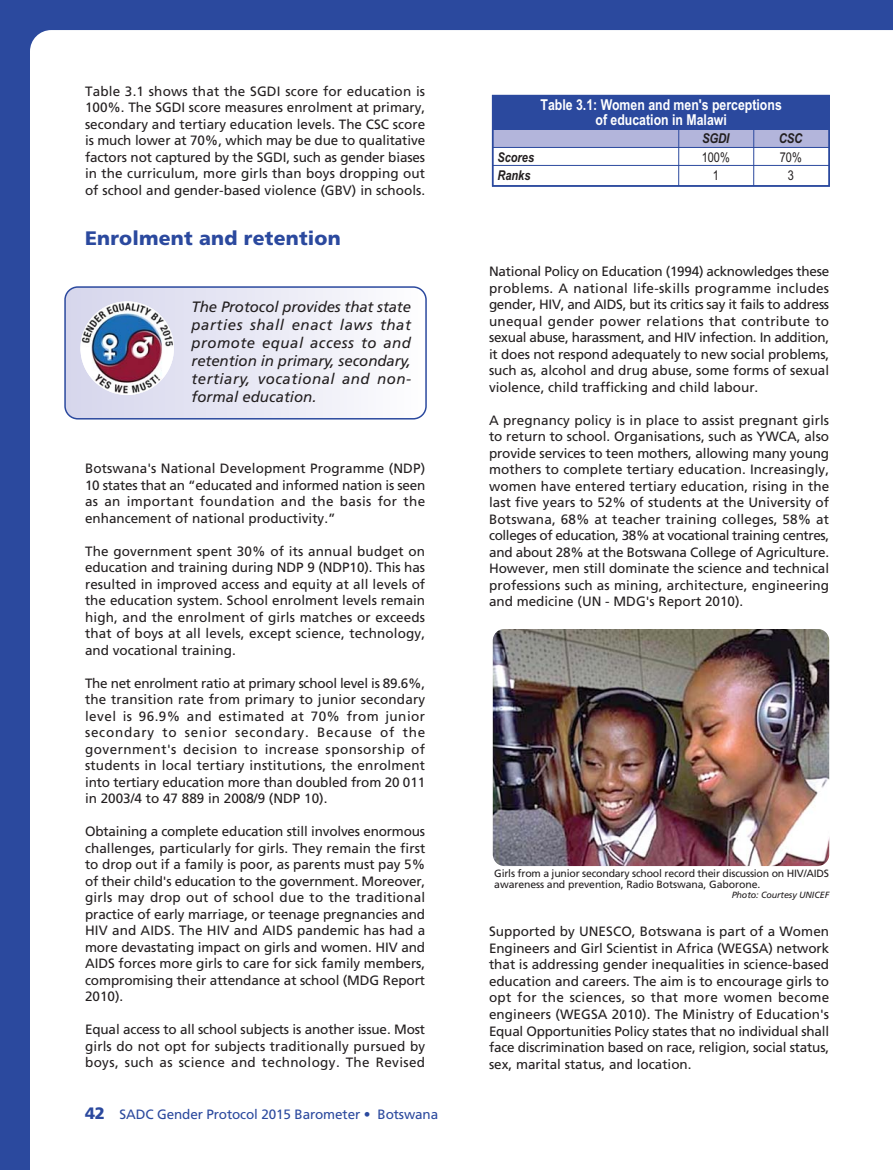
<style>
.page{position:relative;width:893px;height:1170px;background:#fff}
.page>*{position:absolute;margin:0;border:0;box-sizing:border-box;transform-origin:0 0}
.t1{font:900 19.5px "Frutiger LT Std";letter-spacing:.01em;color:#2b499e}
.t2{font:italic 15px/18px "Frutiger LT Std";letter-spacing:.015em;color:#231f20;text-align:justify}
.t3{font:700 15px/15px "Arial Narrow";color:#fff;text-align:center}
.t4{font:13.5px/16.5px "Frutiger LT Std";color:#231f20;text-align:justify}
.t5{font:13.5px "Frutiger LT Std";letter-spacing:-.01em;color:#2b499e}
.t6{font:italic 700 13.5px/18.8px "Arial Narrow";color:#231f20}
.t7{font:13.5px/18.8px "Arial Narrow";color:#231f20;text-align:center}
.t8{font:10.5px/10.5px "Frutiger LT Std";letter-spacing:-.02em;color:#231f20}
.t9{font:italic 9px "Frutiger LT Std";letter-spacing:-.01em;color:#231f20}
.s1{font-weight:900;font-size:16.5px}
</style>
<div class="page">
<div style="left:0;top:0;width:893px;height:1169px;background:#2b499e"></div>
<div style="left:30px;top:30px;width:863px;height:1139px;background:#fff"></div>
<div style="left:493px;top:96px;width:336px;height:34px;background:#2b499e"></div>
<div style="left:493px;top:130px;width:336px;height:17px;background:#b3b5db"></div>
<hr style="left:493px;top:165px;width:336px;height:1px;background:#2b499e">
<hr style="left:493px;top:147px;width:336px;height:1px;background:#2b499e">
<div style="left:492px;top:95px;width:338px;height:92px;border:1px solid #2b499e"></div>
<hr style="left:753px;top:126px;width:1px;height:60px;background:#2b499e">
<hr style="left:678px;top:126px;width:1px;height:60px;background:#2b499e">
<div style="left:65px;top:287px;width:361px;height:132px;background:linear-gradient(to right,#d5d5ec,#fcfcfe);border-radius:13px"></div>
<hr style="left:426px;top:287px;width:1px;height:132px;background:#fff">
<div style="left:64px;top:286px;width:363px;height:133px;border:2px solid #2b499e;border-radius:13px"></div>
<img style="left:80px;top:301px;width:94px;height:94px;border-radius:50%">
<img style="left:493px;top:629px;width:336px;height:237px;border-radius:12px">
<p class="t4" style="left:85px;top:84px;width:342px">Table 3.1 shows that the SGDI score for education is 100%. The SGDI score measures enrolment at primary, secondary and tertiary education levels. The CSC score is much lower at 70%, which may be due to qualitative factors not captured by the SGDI, such as gender biases in the curriculum, more girls than boys dropping out of school and gender-based violence (GBV) in schools.</p>
<h1 class="t1" style="left:85px;top:230px;width:257px">Enrolment and retention</h1>
<p class="t2" style="left:192px;top:298px;width:221px">The Protocol provides that state parties shall enact laws that promote equal access to and retention in primary, secondary, tertiary, vocational and non&shy;formal education.</p>
<p class="t4" style="left:85px;top:460px;width:342px">Botswana's National Development Programme (NDP)<br>10 states that an “educated and informed nation is seen as an important foundation and the basis for the enhancement of national productivity.”</p>
<p class="t4" style="left:85px;top:543px;width:342px">The government spent 30% of its annual budget on education and training during NDP 9 (NDP10). This has resulted in improved access and equity at all levels of the education system. School enrolment levels remain high, and the enrolment of girls matches or exceeds that of boys at all levels, except science, technology, and vocational training.</p>
<p class="t4" style="left:85px;top:675px;width:342px">The net enrolment ratio at primary school level is 89.6%, the transition rate from primary to junior secondary level is 96.9% and estimated at 70% from junior secondary to senior secondary. Because of the government's decision to increase sponsorship of students in local tertiary institutions, the enrolment into tertiary education more than doubled from 20 011 in 2003/4 to 47 889 in 2008/9 (NDP 10).</p>
<p class="t4" style="left:85px;top:823px;width:342px">Obtaining a complete education still involves enormous challenges, particularly for girls. They remain the first to drop out if a family is poor, as parents must pay 5% of their child's education to the government. Moreover, girls may drop out of school due to the traditional practice of early marriage, or teenage pregnancies and HIV and AIDS. The HIV and AIDS pandemic has had a more devastating impact on girls and women. HIV and AIDS forces more girls to care for sick family members, compromising their attendance at school (MDG Report 2010).</p>
<p class="t4" style="left:85px;top:1021px;width:342px">Equal access to all school subjects is another issue. Most girls do not opt for subjects traditionally pursued by boys, such as science and technology. The Revised</p>
<p class="t5" style="left:85px;top:1108px;width:355px"><span class="s1">42</span> SADC Gender Protocol 2015 Barometer • Botswana</p>
<p class="t3" style="left:541px;top:99px;width:243px">Table 3.1: Women and men's perceptions of education in Malawi</p>
<p class="t6" style="left:497px;top:149px;width:38px">Scores<br>Ranks</p>
<p class="t6" style="left:702px;top:131px;width:29px">SGDI</p>
<p class="t7" style="left:702px;top:149px;width:30px">100%<br>1</p>
<p class="t6" style="left:779px;top:131px;width:25px">CSC</p>
<p class="t7" style="left:780px;top:149px;width:24px">70%<br>3</p>
<p class="t4" style="left:489px;top:264px;width:342px">National Policy on Education (1994) acknowledges these problems. A national life-skills programme includes gender, HIV, and AIDS, but its critics say it fails to address unequal gender power relations that contribute to sexual abuse, harassment, and HIV infection. In addition, it does not respond adequately to new social problems, such as, alcohol and drug abuse, some forms of sexual violence, child trafficking and child labour.</p>
<p class="t4" style="left:489px;top:412px;width:342px">A pregnancy policy is in place to assist pregnant girls to return to school. Organisations, such as YWCA, also provide services to teen mothers, allowing many young mothers to complete tertiary education. Increasingly, women have entered tertiary education, rising in the last five years to 52% of students at the University of Botswana, 68% at teacher training colleges, 58% at colleges of education, 38% at vocational training centres, and about 28% at the Botswana College of Agriculture.<br>However, men still dominate the science and technical professions such as mining, architecture, engineering and medicine (UN - MDG's Report 2010).</p>
<p class="t8" style="left:494px;top:868px;width:336px">Girls from a junior secondary school record their discussion on HIV/AIDS awareness and prevention, Radio Botswana, Gaborone.</p>
<p class="t9" style="left:732px;top:891px;width:99px">Photo: Courtesy UNICEF</p>
<p class="t4" style="left:489px;top:924px;width:342px">Supported by UNESCO, Botswana is part of a Women Engineers and Girl Scientist in Africa (WEGSA) network that is addressing gender inequalities in science-based education and careers. The aim is to encourage girls to opt for the sciences, so that more women become engineers (WEGSA 2010). The Ministry of Education's Equal Opportunities Policy states that no individual shall face discrimination based on race, religion, social status, sex, marital status, and location.</p>
</div>
